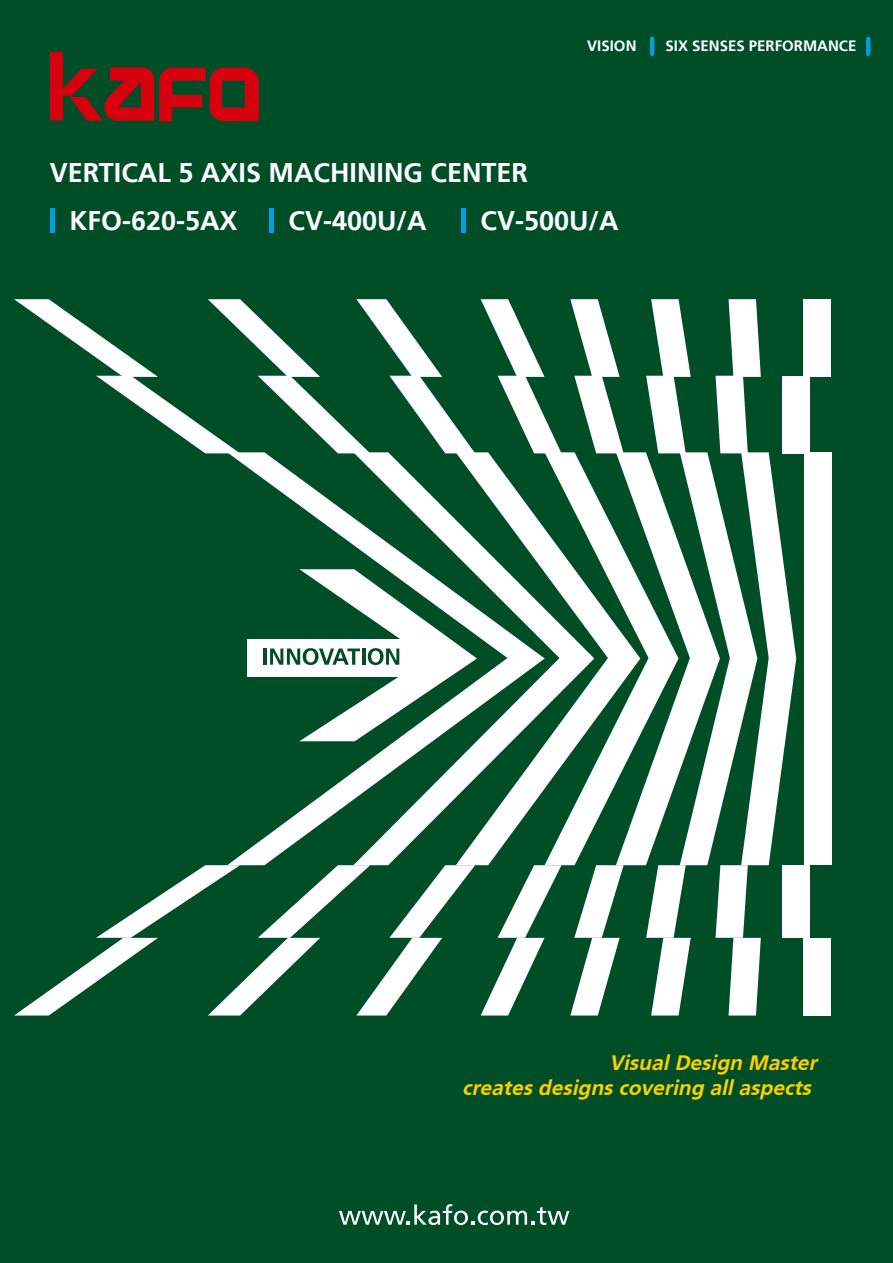
<style>
.page{position:relative;width:893px;height:1263px;background:#004e27}
.page>*{position:absolute;margin:0;border:0;box-sizing:border-box;transform-origin:0 0}
.t1{font:700 27px/47.8px "Frutiger LT";color:#fff}
.t2{font:italic 700 21px/25.2px "Frutiger FC";color:#fdd000;text-align:right}
.t3{font:700 15px "Frutiger LT";color:#fff}
</style>
<div class="page">
<svg style="left:339px;top:1204px;width:230px;height:21px"></svg>
<svg style="left:50px;top:52px;width:209px;height:69px"></svg>
<div style="left:866px;top:37px;width:4px;height:19px;border:2px solid #00a0e9"></div>
<div style="left:650px;top:37px;width:4px;height:19px;border:2px solid #00a0e9"></div>
<div style="left:804px;top:452px;width:27px;height:413px;background:#fff"></div>
<svg style="left:545px;top:452px;width:25px;height:413px"></svg>
<svg style="left:227px;top:452px;width:318px;height:413px"></svg>
<div style="left:248px;top:639px;width:186px;height:38px;background:#fff"></div>
<div style="left:782px;top:376px;width:28px;height:77px;background:#fff"></div>
<div style="left:803px;top:299px;width:28px;height:78px;background:#fff"></div>
<svg style="left:481px;top:299px;width:80px;height:154px"></svg>
<svg style="left:14px;top:299px;width:461px;height:154px"></svg>
<div style="left:803px;top:938px;width:28px;height:77px;background:#fff"></div>
<div style="left:782px;top:865px;width:28px;height:73px;background:#fff"></div>
<svg style="left:570px;top:299px;width:226px;height:716px"></svg>
<svg style="left:481px;top:865px;width:80px;height:150px"></svg>
<svg style="left:15px;top:865px;width:460px;height:150px"></svg>
<hr style="left:263px;top:648px;width:4px;height:17px;background:#004e27">
<svg style="left:270px;top:569px;width:207px;height:172px"></svg>
<hr style="left:50px;top:208px;width:4px;height:25px;background:#00a0e9">
<hr style="left:461px;top:208px;width:4px;height:25px;background:#00a0e9">
<hr style="left:269px;top:208px;width:4px;height:25px;background:#00a0e9">
<p class="t3" style="left:587px;top:37px;width:51px">VISION</p>
<p class="t3" style="left:665px;top:37px;width:192px">SIX SENSES PERFORMANCE</p>
<p class="t1" style="left:70px;top:149px;width:460px;text-indent:-20px">VERTICAL 5 AXIS MACHINING CENTER<br>KFO-620-5AX</p>
<p class="t1" style="left:289px;top:197px;width:140px">CV-400U/A</p>
<p class="t1" style="left:481px;top:197px;width:140px">CV-500U/A</p>
<p class="t2" style="left:462px;top:1050px;width:356px">Visual Design Master<br>creates designs covering all aspects</p>
</div>
